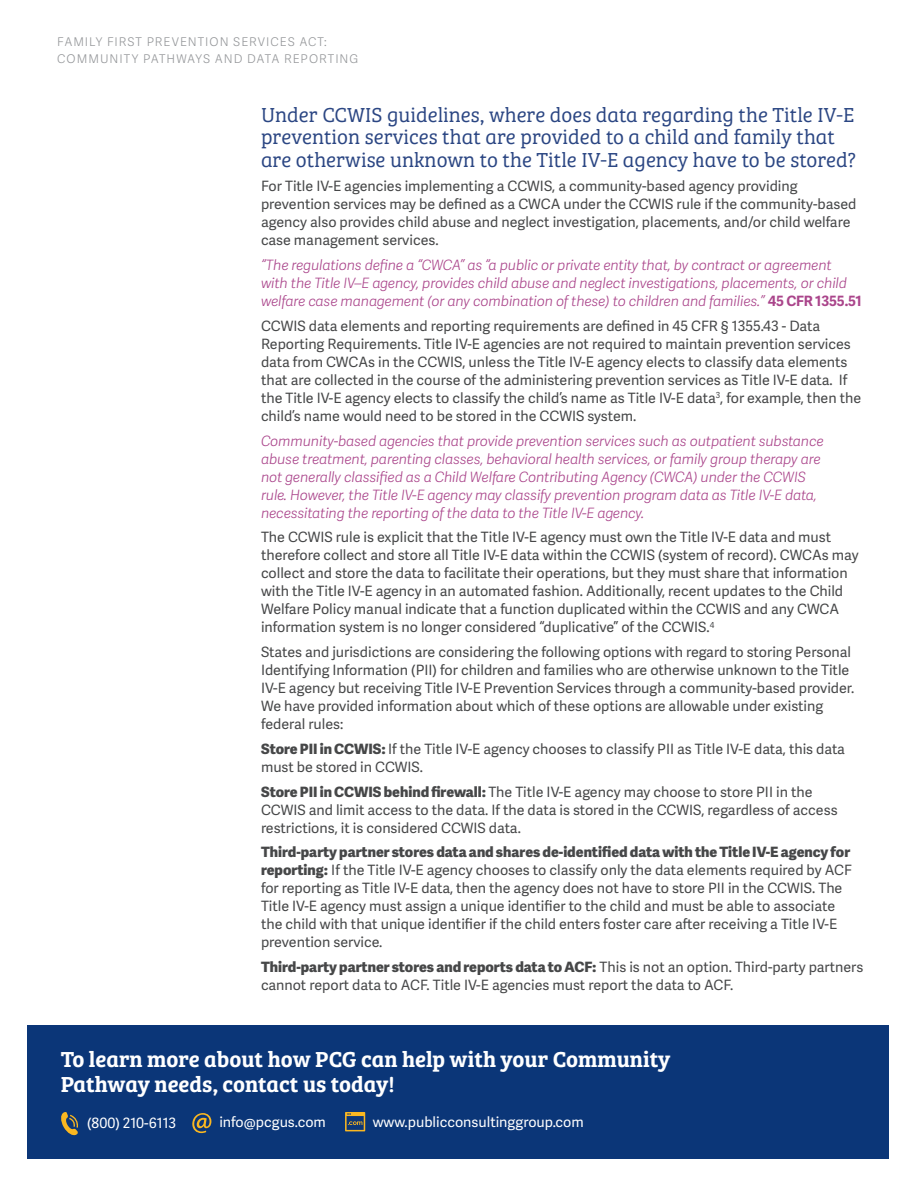
<style>
.page{position:relative;width:918px;height:1188px;background:#fff}
.page>*{position:absolute;margin:0;border:0;box-sizing:border-box;transform-origin:0 0}
.Contact_Us_Today{font:22.5px/25.5px "Bree Serif Sb";color:#fff}
.Body_Copy{font:21px/22.5px "Bree Serif Lt";color:#2b4683}
.Body_Copy-2{font:14.25px/18px "Adelle Sans";color:#464748}
.Body_Copy-3{font:italic 14.25px/18px "Adelle Sans Lt";letter-spacing:-.01em;color:#aa458b}
.t1{font:14.25px "Adelle Sans";color:#fff}
.t2{font:12px/16.8px "Adelle Sans Lt";letter-spacing:.085em;color:#939598}
.s1{font-family:"Adelle Sans";font-weight:700;font-style:normal}
.s2{font-family:"Adelle Sans Eb"}
</style>
<div class="page">
<div style="left:27px;top:1025px;width:861px;height:133px;background:#0b3678"></div>
<svg style="left:61px;top:1112px;width:17px;height:24px"></svg>
<svg style="left:192px;top:1113px;width:19px;height:20px"></svg>
<svg style="left:345px;top:1112px;width:20px;height:19px"></svg>
<p class="t2" style="left:57px;top:33px;width:303px">FAMILY FIRST PREVENTION SERVICES ACT:<br>COMMUNITY PATHWAYS AND DATA REPORTING</p>
<p class="Body_Copy" style="left:261px;top:102px;width:596px">Under CCWIS guidelines, where does data regarding the Title IV-E prevention services that are provided to a child and family that are otherwise unknown to the Title IV-E agency have to be stored?</p>
<p class="Body_Copy-2" style="left:261px;top:177px;width:597px">For Title IV-E agencies implementing a CCWIS, a community-based agency providing prevention services may be defined as a CWCA under the CCWIS rule if the community-based agency also provides child abuse and neglect investigation, placements, and/or child welfare case management services.</p>
<p class="Body_Copy-3" style="left:261px;top:255px;width:602px">“The regulations define a “CWCA” as “a public or private entity that, by contract or agreement with the Title IV–E agency, provides child abuse and neglect investigations, placements, or child welfare case management (or any combination of these) to children and families.” <span class="s1">45 CFR 1355.51</span></p>
<p class="Body_Copy-2" style="left:261px;top:316px;width:602px">CCWIS data elements and reporting requirements are defined in 45 CFR § 1355.43 - Data Reporting Requirements. Title IV-E agencies are not required to maintain prevention services data from CWCAs in the CCWIS, unless the Title IV-E agency elects to classify data elements that are collected in the course of the administering prevention services as Title IV-E data. If the Title IV-E agency elects to classify the child’s name as Title IV-E data<sup>3</sup>, for example, then the child’s name would need to be stored in the CCWIS system.</p>
<p class="Body_Copy-3" style="left:261px;top:431px;width:564px">Community-based agencies that provide prevention services such as outpatient substance abuse treatment, parenting classes, behavioral health services, or family group therapy are not generally classified as a Child Welfare Contributing Agency (CWCA) under the CCWIS rule. However, the Title IV-E agency may classify prevention program data as Title IV-E data, necessitating the reporting of the data to the Title IV-E agency.</p>
<p class="Body_Copy-2" style="left:261px;top:528px;width:599px">The CCWIS rule is explicit that the Title IV-E agency must own the Title IV-E data and must therefore collect and store all Title IV-E data within the CCWIS (system of record). CWCAs may collect and store the data to facilitate their operations, but they must share that information with the Title IV-E agency in an automated fashion. Additionally, recent updates to the Child Welfare Policy manual indicate that a function duplicated within the CCWIS and any CWCA information system is no longer considered “duplicative” of the CCWIS.<sup>4</sup></p>
<p class="Body_Copy-2" style="left:261px;top:642px;width:595px">States and jurisdictions are considering the following options with regard to storing Personal Identifying Information (PII) for children and families who are otherwise unknown to the Title IV-E agency but receiving Title IV-E Prevention Services through a community-based provider.<br>We have provided information about which of these options are allowable under existing federal rules:</p>
<p class="Body_Copy-2" style="left:261px;top:739px;width:586px"><span class="s2">Store PII in CCWIS:</span> If the Title IV-E agency chooses to classify PII as Title IV-E data, this data must be stored in CCWIS.</p>
<p class="Body_Copy-2" style="left:261px;top:782px;width:578px"><span class="s2">Store PII in CCWIS behind firewall:</span> The Title IV-E agency may choose to store PII in the<br>CCWIS and limit access to the data. If the data is stored in the CCWIS, regardless of access restrictions, it is considered CCWIS data.</p>
<p class="Body_Copy-2" style="left:261px;top:843px;width:592px"><span class="s2">Third-party partner stores data and shares de-identified data with the Title IV-E agency for reporting:</span> If the Title IV-E agency chooses to classify only the data elements required by ACF for reporting as Title IV-E data, then the agency does not have to store PII in the CCWIS. The Title IV-E agency must assign a unique identifier to the child and must be able to associate the child with that unique identifier if the child enters foster care after receiving a Title IV-E prevention service.</p>
<p class="Body_Copy-2" style="left:261px;top:957px;width:604px"><span class="s2">Third-party partner stores and reports data to ACF:</span> This is not an option. Third-party partners cannot report data to ACF. Title IV-E agencies must report the data to ACF.</p>
<p class="Contact_Us_Today" style="left:61px;top:1045px;width:611px">To learn more about how PCG can help with your Community<br>Pathway needs, contact us today!</p>
<p class="t1" style="left:87px;top:1113px;width:91px">(800) 210-6113</p>
<p class="t1" style="left:219px;top:1112px;width:108px">info@pcgus.com</p>
<p class="t1" style="left:373px;top:1112px;width:213px">www.publicconsultinggroup.com</p>
</div>
